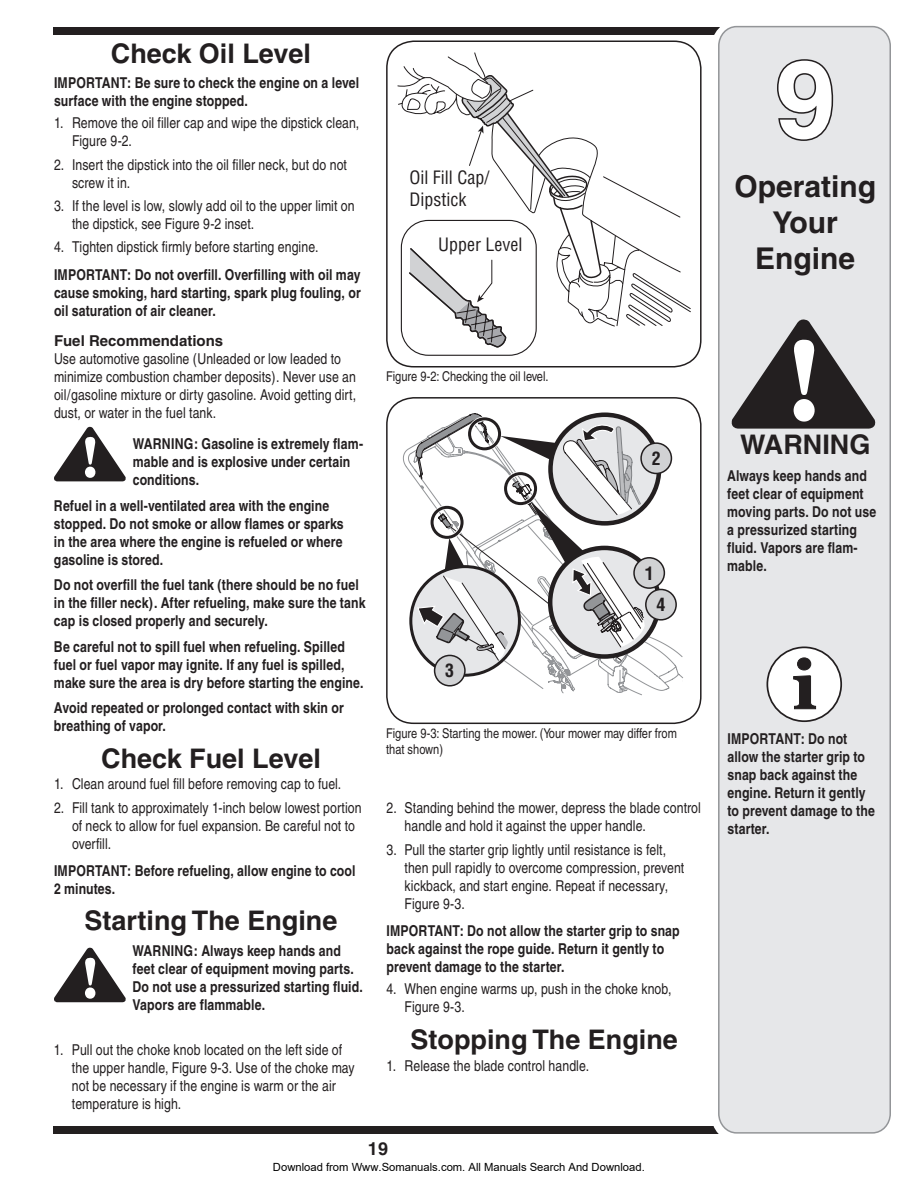
<style>
.page{position:relative;width:918px;height:1188px;background:#fff}
.page>*{position:absolute;margin:0;border:0;box-sizing:border-box;transform-origin:0 0}
.t1{font:700 108px "Helvetica";color:#fff}
.t2{font:700 30px/36px "Helvetica";color:#231f20;text-align:center}
.t3{font:700 27px "Helvetica";color:#231f20}
.t4{font:condensed 18px/21.6px "Helvetica";color:#231f20}
.t5{font:700 condensed 18px "Helvetica";color:#231f20}
.t6{font:700 18px "Helvetica";color:#231f20}
.t7{font:700 condensed 15px/18px "Helvetica";letter-spacing:.005em;color:#231f20}
.t8{font:condensed 15px/18px "Helvetica";letter-spacing:.005em;color:#231f20}
.t9{font:700 15px "Helvetica";color:#231f20}
.t10{font:condensed 13.5px/16.2px "Helvetica";color:#231f20}
.t11{font:11.25px "Arial";color:#000}
</style>
<div class="page">
<div style="left:53px;top:27px;width:745px;height:7px;background:#231f20"></div>
<div style="left:53px;top:1127px;width:745px;height:7px;background:#231f20"></div>
<div style="left:717px;top:25px;width:174px;height:1108px;background:#e6e7e9"></div>
<svg style="left:775px;top:58px;width:60px;height:84px;background:#bababb"></svg>
<svg style="left:730px;top:319px;width:148px;height:110px;background:#8b8a8b"></svg>
<svg style="left:54px;top:947px;width:72px;height:55px"></svg>
<svg style="left:54px;top:427px;width:72px;height:54px"></svg>
<div style="left:767px;top:647px;width:74px;height:74px;background:#fff;border-radius:50%"></div>
<div style="left:767px;top:646px;width:75px;height:76px;border:2px solid #231f20;border-radius:50%"></div>
<svg style="left:793px;top:657px;width:23px;height:52px"></svg>
<svg style="left:386px;top:40px;width:316px;height:327px"></svg>
<svg style="left:681px;top:89px;width:10px;height:238px"></svg>
<svg style="left:397px;top:52px;width:284px;height:303px"></svg>
<svg style="left:386px;top:397px;width:316px;height:326px"></svg>
<svg style="left:398px;top:411px;width:287px;height:289px"></svg>
<div style="left:641px;top:443px;width:30px;height:30px;background:#d1d2d4;border-radius:50%"></div>
<div style="left:640px;top:442px;width:32px;height:32px;border:1px solid #231f20;border-radius:50%"></div>
<div style="left:634px;top:558px;width:30px;height:30px;background:#d1d2d4;border-radius:50%"></div>
<div style="left:633px;top:557px;width:32px;height:32px;border:1px solid #231f20;border-radius:50%"></div>
<div style="left:646px;top:589px;width:30px;height:31px;background:#d1d2d4;border-radius:50%"></div>
<div style="left:645px;top:589px;width:32px;height:32px;border:1px solid #231f20;border-radius:50%"></div>
<div style="left:435px;top:655px;width:30px;height:31px;background:#d1d2d4;border-radius:50%"></div>
<div style="left:434px;top:655px;width:32px;height:32px;border:1px solid #231f20;border-radius:50%"></div>
<h3 class="t3" style="left:111px;top:37px;width:202px">Check Oil Level</h3>
<p class="t7" style="left:54px;top:74px;width:307px">IMPORTANT: Be sure to check the engine on a level surface with the engine stopped.</p>
<p class="t8" style="left:72px;top:114px;width:289px;text-indent:-18px">1. Remove the oil filler cap and wipe the dipstick clean,<br>Figure 9-2.</p>
<p class="t8" style="left:72px;top:155px;width:276px;text-indent:-18px">2. Insert the dipstick into the oil filler neck, but do not screw it in.</p>
<p class="t8" style="left:72px;top:197px;width:284px;text-indent:-18px">3. If the level is low, slowly add oil to the upper limit on the dipstick, see Figure 9-2 inset.</p>
<p class="t8" style="left:54px;top:238px;width:266px">4. Tighten dipstick firmly before starting engine.</p>
<p class="t7" style="left:54px;top:265px;width:308px;text-align:justify">IMPORTANT: Do not overfill. Overfilling with oil may cause smoking, hard starting, spark plug fouling, or oil saturation of air cleaner.</p>
<p class="t9" style="left:54px;top:332px;width:171px">Fuel Recommendations</p>
<p class="t8" style="left:54px;top:350px;width:304px">Use automotive gasoline (Unleaded or low leaded to minimize combustion chamber deposits). Never use an oil/gasoline mixture or dirty gasoline. Avoid getting dirt, dust, or water in the fuel tank.</p>
<p class="t7" style="left:133px;top:435px;width:232px">WARNING: Gasoline is extremely flam&shy;mable and is explosive under certain conditions.</p>
<p class="t7" style="left:54px;top:496px;width:291px">Refuel in a well-ventilated area with the engine stopped. Do not smoke or allow flames or sparks in the area where the engine is refueled or where gasoline is stored.</p>
<p class="t7" style="left:54px;top:576px;width:313px">Do not overfill the fuel tank (there should be no fuel in the filler neck). After refueling, make sure the tank cap is closed properly and securely.</p>
<p class="t7" style="left:54px;top:637px;width:311px">Be careful not to spill fuel when refueling. Spilled fuel or fuel vapor may ignite. If any fuel is spilled, make sure the area is dry before starting the engine.</p>
<p class="t7" style="left:54px;top:699px;width:291px">Avoid repeated or prolonged contact with skin or breathing of vapor.</p>
<h3 class="t3" style="left:101px;top:742px;width:221px">Check Fuel Level</h3>
<p class="t8" style="left:54px;top:775px;width:289px">1. Clean around fuel fill before removing cap to fuel.</p>
<p class="t8" style="left:72px;top:798px;width:291px;text-indent:-18px">2. Fill tank to approximately 1-inch below lowest portion of neck to allow for fuel expansion. Be careful not to overfill.</p>
<p class="t7" style="left:54px;top:861px;width:303px">IMPORTANT: Before refueling, allow engine to cool<br>2 minutes.</p>
<h3 class="t3" style="left:85px;top:904px;width:254px">Starting The Engine</h3>
<p class="t7" style="left:133px;top:941px;width:232px">WARNING: Always keep hands and feet clear of equipment moving parts.<br>Do not use a pressurized starting fluid.<br>Vapors are flammable.</p>
<p class="t8" style="left:72px;top:1041px;width:284px;text-indent:-18px">1. Pull out the choke knob located on the left side of the upper handle, Figure 9-3. Use of the choke may not be necessary if the engine is warm or the air temperature is high.</p>
<p class="t4" style="left:410px;top:167px;width:81px">Oil Fill Cap/<br>Dipstick</p>
<p class="t4" style="left:438px;top:234px;width:86px">Upper Level</p>
<p class="t10" style="left:386px;top:368px;width:164px">Figure 9-2: Checking the oil level.</p>
<p class="t5" style="left:445px;top:659px;width:10px">3</p>
<p class="t5" style="left:652px;top:447px;width:10px">2</p>
<p class="t5" style="left:645px;top:562px;width:10px">1</p>
<p class="t5" style="left:656px;top:593px;width:10px">4</p>
<p class="t10" style="left:386px;top:725px;width:292px">Figure 9-3: Starting the mower. (Your mower may differ from that shown)</p>
<p class="t8" style="left:405px;top:799px;width:298px;text-indent:-18px">2. Standing behind the mower, depress the blade control handle and hold it against the upper handle.</p>
<p class="t8" style="left:405px;top:840px;width:281px;text-indent:-18px">3. Pull the starter grip lightly until resistance is felt, then pull rapidly to overcome compression, prevent kickback, and start engine. Repeat if necessary, Figure 9-3.</p>
<p class="t7" style="left:387px;top:921px;width:295px">IMPORTANT: Do not allow the starter grip to snap back against the rope guide. Return it gently to prevent damage to the starter.</p>
<p class="t8" style="left:405px;top:979px;width:269px;text-indent:-18px">4. When engine warms up, push in the choke knob,<br>Figure 9-3.</p>
<h3 class="t3" style="left:411px;top:1023px;width:269px">Stopping The Engine</h3>
<p class="t8" style="left:387px;top:1057px;width:204px">1. Release the blade control handle.</p>
<p class="t6" style="left:368px;top:1137px;width:22px">19</p>
<p class="t11" style="left:273px;top:1160px;width:373px">Download from Www.Somanuals.com. All Manuals Search And Download.</p>
<h1 class="t1" style="left:775px;top:33px;width:62px">9</h1>
<h2 class="t2" style="left:734px;top:168px;width:143px">Operating<br>Your<br>Engine</h2>
<h3 class="t3" style="left:740px;top:428px;width:132px">WARNING</h3>
<p class="t7" style="left:727px;top:467px;width:151px">Always keep hands and feet clear of equipment moving parts. Do not use a pressurized starting fluid. Vapors are flam&shy;mable.</p>
<p class="t7" style="left:728px;top:729px;width:149px">IMPORTANT: Do not allow the starter grip to snap back against the engine. Return it gently to prevent damage to the starter.</p>
</div>
